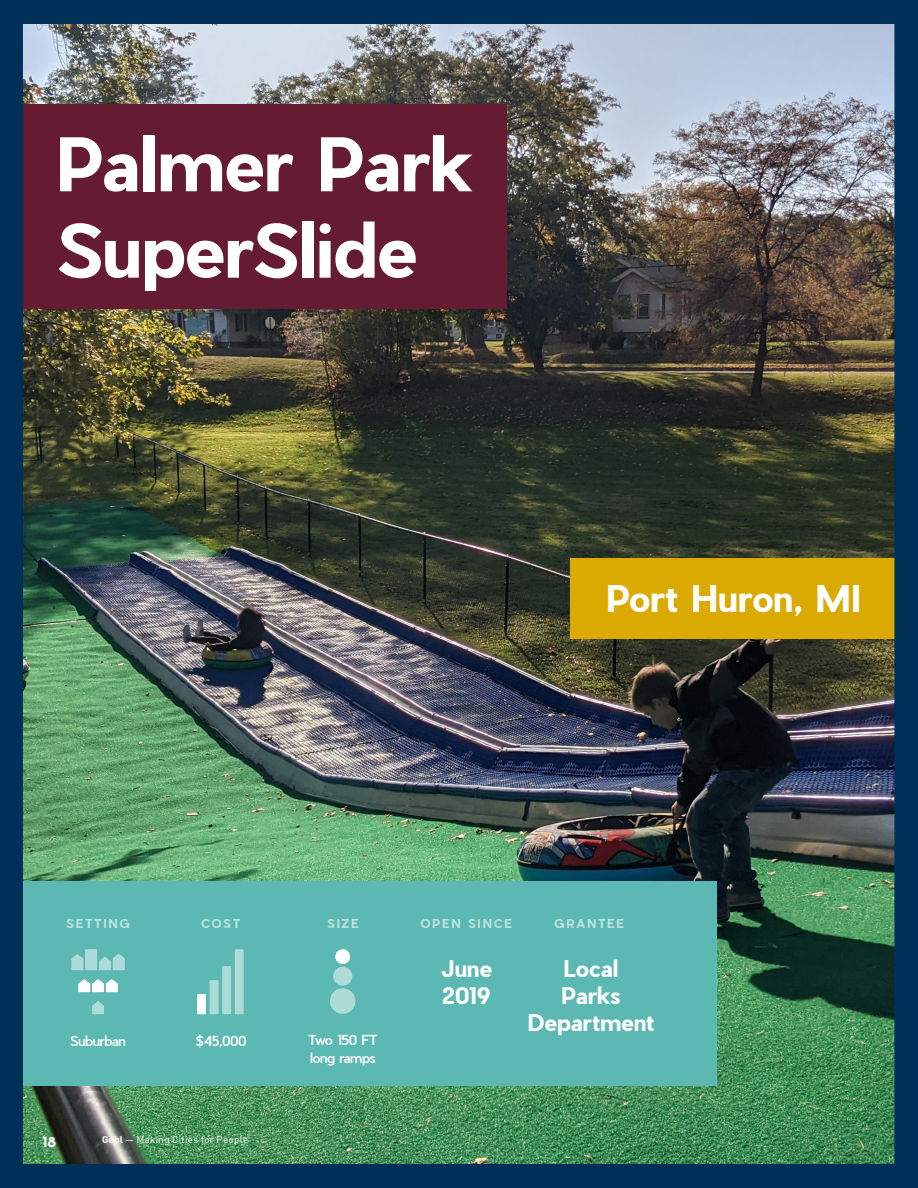
<style>
.page{position:relative;width:918px;height:1188px;background:#fff}
.page>*{position:absolute;margin:0;border:0;box-sizing:border-box;transform-origin:0 0}
.Chapter_heading{font:700 72px/86.4px "Pier Sans";letter-spacing:-.005em;color:#fff}
.Chapter_heading-2{font:700 36px "Pier Sans";letter-spacing:.005em;color:#fff}
.Trumpet{font:700 22.5px/27px "Pier Sans";color:#fff;text-align:center}
.Subtext_Title_-_whit{font:500 13.5px/18px "Pier Sans";letter-spacing:-.025em;color:#fff}
.t1{font:700 13.5px "Pier Sans";color:#fff}
.Trumpet-2{font:700 12px "Pier Sans";letter-spacing:.145em;color:#bee3e0}
.t2{font:9.75px "DINOT";letter-spacing:.035em;color:#fff}
.s1{font-weight:700}
</style>
<div class="page">
<img style="left:0;top:0;width:918px;height:1188px">
<div style="left:336px;top:950px;width:13px;height:13px;background:#fff;border-radius:50%"></div>
<div style="left:335px;top:949px;width:15px;height:15px;border:2px solid #fff;border-radius:50%"></div>
<div style="left:334px;top:967px;width:18px;height:18px;background:#addbd8;border-radius:50%"></div>
<div style="left:333px;top:967px;width:19px;height:19px;border:2px solid #fff;border-radius:50%"></div>
<div style="left:331px;top:989px;width:24px;height:24px;background:#addbd8;border-radius:50%"></div>
<div style="left:330px;top:988px;width:25px;height:26px;border:2px solid #fff;border-radius:50%"></div>
<div style="left:198px;top:995px;width:7px;height:18px;background:#fff"></div>
<div style="left:197px;top:994px;width:9px;height:20px;border:2px solid #fff"></div>
<div style="left:210px;top:981px;width:8px;height:32px;background:#addbd8"></div>
<div style="left:210px;top:980px;width:9px;height:34px;border:2px solid #fff"></div>
<div style="left:223px;top:967px;width:7px;height:46px;background:#addbd8"></div>
<div style="left:222px;top:966px;width:9px;height:48px;border:2px solid #fff"></div>
<div style="left:236px;top:950px;width:7px;height:63px;background:#addbd8"></div>
<div style="left:235px;top:949px;width:9px;height:65px;border:2px solid #fff"></div>
<svg style="left:91px;top:1000px;width:14px;height:15px"></svg>
<svg style="left:70px;top:953px;width:14px;height:18px"></svg>
<svg style="left:77px;top:978px;width:42px;height:15px"></svg>
<div style="left:86px;top:950px;width:10px;height:19px;background:#addbd8"></div>
<div style="left:85px;top:949px;width:12px;height:21px;border:2px solid #fff"></div>
<svg style="left:98px;top:952px;width:28px;height:19px"></svg>
<p class="Chapter_heading" style="left:56px;top:121px;width:418px">Palmer Park<br>SuperSlide</p>
<p class="Chapter_heading-2" style="left:606px;top:574px;width:256px">Port Huron, MI</p>
<p class="Trumpet-2" style="left:66px;top:915px;width:65px">SETTING</p>
<p class="Subtext_Title_-_whit" style="left:70px;top:1032px;width:57px">Suburban</p>
<p class="Trumpet-2" style="left:201px;top:915px;width:41px">COST</p>
<p class="Trumpet-2" style="left:327px;top:915px;width:33px">SIZE</p>
<p class="Trumpet-2" style="left:421px;top:915px;width:93px">OPEN SINCE</p>
<p class="Trumpet-2" style="left:554px;top:915px;width:71px">GRANTEE</p>
<p class="Subtext_Title_-_whit" style="left:195px;top:1032px;width:53px">$45,000</p>
<p class="Subtext_Title_-_whit" style="left:308px;top:1031px;width:71px">Two 150 FT long ramps</p>
<p class="Trumpet" style="left:441px;top:955px;width:53px">June</p>
<p class="Trumpet" style="left:442px;top:982px;width:50px">2019</p>
<p class="Trumpet" style="left:528px;top:955px;width:128px">Local<br>Parks<br>Department</p>
<p class="t1" style="left:43px;top:1133px;width:15px">18</p>
<p class="t2" style="left:102px;top:1133px;width:148px"><span class="s1">Gehl</span> — Making Cities for People</p>
</div>
